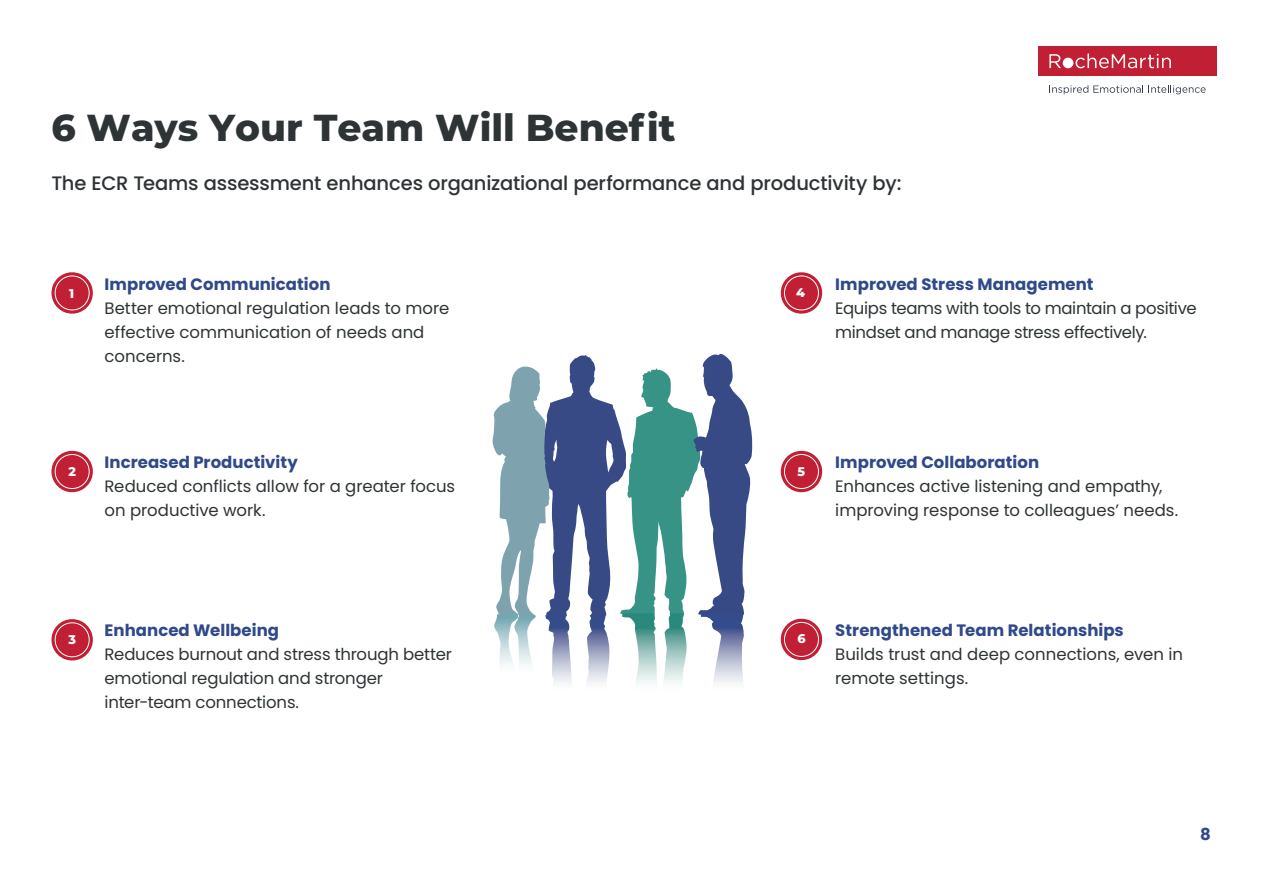
<style>
.page{position:relative;width:1263px;height:893px;background:#fff}
.page>*{position:absolute;margin:0;border:0;box-sizing:border-box;transform-origin:0 0}
.t1{font:800 37.5px "Montserrat";color:#2e3335}
.t2{font:500 19.5px "Poppins";letter-spacing:-.005em;color:#2e3335}
.t3{font:16.5px/24px "Poppins";letter-spacing:-.005em;color:#2e3335}
.t4{font:700 16.5px "Poppins";color:#2f498a}
.t5{font:800 12.6px "Montserrat";color:#fff}
</style>
<div class="page">
<svg style="left:1049px;top:85px;width:156px;height:9px"></svg>
<div style="left:1038px;top:46px;width:179px;height:30px;background:#c11f33"></div>
<div style="left:1063px;top:58px;width:10px;height:10px;background:#fff;border-radius:50%"></div>
<svg style="left:1049px;top:54px;width:12px;height:14px"></svg>
<svg style="left:1075px;top:54px;width:96px;height:14px"></svg>
<svg style="left:51px;top:272px;width:42px;height:42px"></svg>
<div style="left:55px;top:276px;width:34px;height:34px;border:1px solid #fff;border-radius:50%"></div>
<svg style="left:780px;top:272px;width:43px;height:42px"></svg>
<div style="left:784px;top:276px;width:35px;height:34px;border:1px solid #fff;border-radius:50%"></div>
<svg style="left:51px;top:450px;width:42px;height:43px"></svg>
<div style="left:66px;top:463px;width:13px;height:17px;background:#c11f33"></div>
<div style="left:55px;top:454px;width:34px;height:35px;border:1px solid #fff;border-radius:50%"></div>
<div style="left:781px;top:451px;width:41px;height:41px;background:#c11f33;border-radius:50%"></div>
<div style="left:784px;top:454px;width:35px;height:35px;border:1px solid #fff;border-radius:50%"></div>
<svg style="left:51px;top:619px;width:42px;height:42px"></svg>
<div style="left:55px;top:622px;width:34px;height:35px;border:1px solid #fff;border-radius:50%"></div>
<svg style="left:780px;top:618px;width:43px;height:43px"></svg>
<div style="left:784px;top:622px;width:35px;height:35px;border:1px solid #fff;border-radius:50%"></div>
<svg style="left:492px;top:354px;width:261px;height:330px"></svg>
<h1 class="t1" style="left:51px;top:101px;width:626px">6 Ways Your Team Will Benefit</h1>
<p class="t2" style="left:51px;top:169px;width:852px">The ECR Teams assessment enhances organizational performance and productivity by:</p>
<p class="t4" style="left:105px;top:272px;width:227px">Improved Communication</p>
<p class="t3" style="left:105px;top:296px;width:346px">Better emotional regulation leads to more effective communication of needs and concerns.</p>
<p class="t5" style="left:69px;top:284px;width:7px">1</p>
<p class="t5" style="left:796px;top:283px;width:10px">4</p>
<p class="t4" style="left:835px;top:272px;width:260px">Improved Stress Management</p>
<p class="t3" style="left:835px;top:296px;width:363px">Equips teams with tools to maintain a positive mindset and manage stress effectively.</p>
<p class="t4" style="left:105px;top:451px;width:195px">Increased Productivity</p>
<p class="t3" style="left:105px;top:474px;width:352px">Reduced conflicts allow for a greater focus on productive work.</p>
<p class="t5" style="left:68px;top:462px;width:9px">2</p>
<p class="t5" style="left:798px;top:462px;width:9px">5</p>
<p class="t4" style="left:835px;top:451px;width:205px">Improved Collaboration</p>
<p class="t3" style="left:835px;top:474px;width:344px">Enhances active listening and empathy, improving response to colleagues’ needs.</p>
<p class="t4" style="left:105px;top:619px;width:176px">Enhanced Wellbeing</p>
<p class="t3" style="left:105px;top:643px;width:349px">Reduces burnout and stress through better emotional regulation and stronger inter-team connections.</p>
<p class="t5" style="left:68px;top:630px;width:9px">3</p>
<p class="t5" style="left:797px;top:630px;width:10px">6</p>
<p class="t4" style="left:835px;top:619px;width:290px">Strengthened Team Relationships</p>
<p class="t3" style="left:835px;top:642px;width:349px">Builds trust and deep connections, even in remote settings.</p>
<p class="t4" style="left:1200px;top:823px;width:12px">8</p>
</div>
